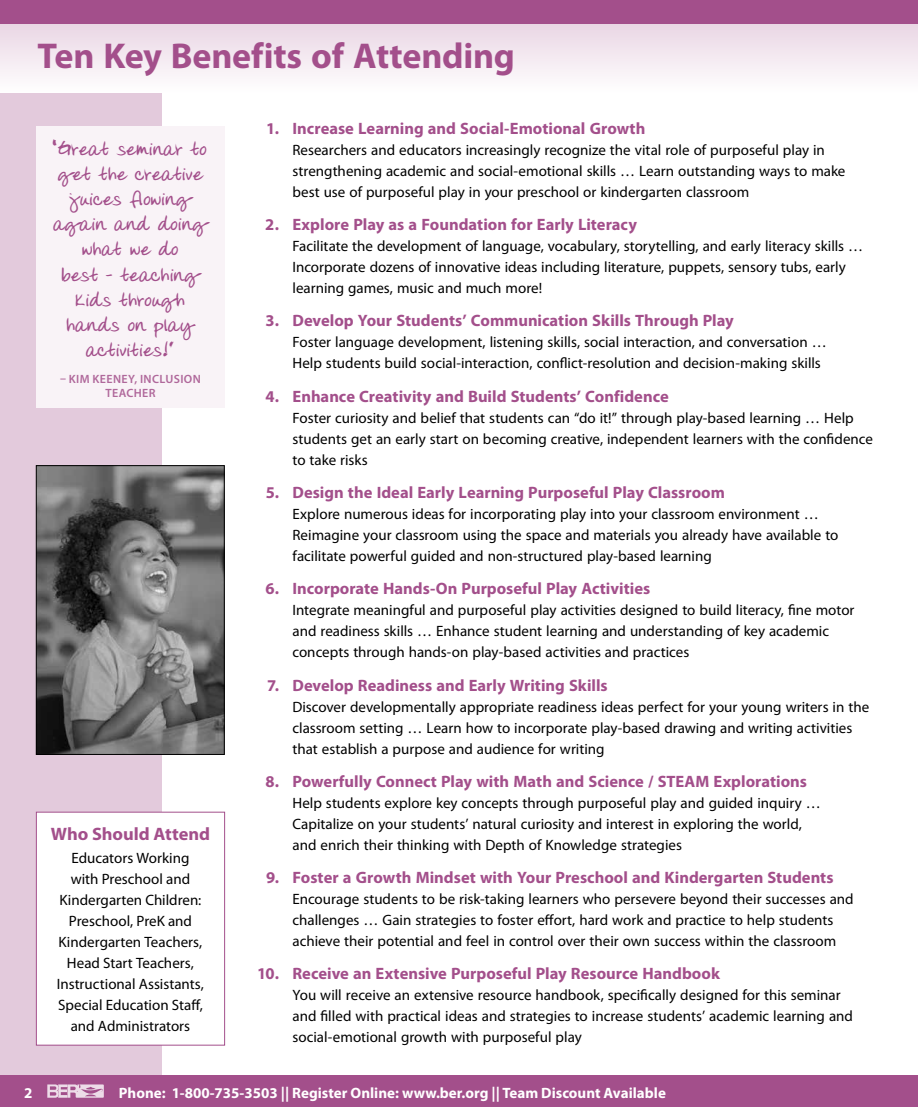
<style>
.page{position:relative;width:918px;height:1107px;background:#fff}
.page>*{position:absolute;margin:0;border:0;box-sizing:border-box;transform-origin:0 0}
.t1{font:700 36px "Myriad Pro";letter-spacing:-.005em;color:#a34f8b}
.t2{font:700 21px/25.2px "Donnys Hand";letter-spacing:.005em;color:#a34f8b;text-align:center}
.t3{font:700 18px "Myriad Pro";letter-spacing:-.005em;color:#a34f8b}
.t4{font:700 16.5px "Myriad Pro";color:#a34f8b}
.t5{font:15px/21px "Myriad Pro";color:#000}
.t6{font:700 15px "Myriad Pro";color:#fff}
.t7{font:600 12px/14.4px "Myriad Pro";letter-spacing:.035em;color:#b0689b;text-align:center}
</style>
<div class="page">
<div style="left:0;top:0;width:162px;height:1107px;background:#e3cadc"></div>
<div style="left:0;top:1076px;width:918px;height:31px;background:#a34f8b"></div>
<svg style="left:47px;top:1084px;width:57px;height:14px"></svg>
<svg style="left:0;top:24px;width:918px;height:68px"></svg>
<div style="left:0;top:0;width:918px;height:24px;background:#a34f8b"></div>
<div style="left:36px;top:812px;width:189px;height:233px;background:#fff"></div>
<div style="left:36px;top:812px;width:189px;height:234px;border:1px solid #a34f8b"></div>
<div style="left:36px;top:126px;width:189px;height:282px;background:#f9f3f7"></div>
<img style="left:38px;top:467px;width:185px;height:286px">
<div style="left:36px;top:465px;width:189px;height:290px;border:1px solid #000"></div>
<h1 class="t1" style="left:38px;top:32px;width:479px">Ten Key Benefits of Attending</h1>
<h2 class="t2" style="left:53px;top:137px;width:156px">“Great seminar to get the creative juices flowing again and doing what we do<br>best – teaching kids through hands on play activities!”</h2>
<p class="t7" style="left:60px;top:371px;width:142px">– KIM KEENEY, INCLUSION<br>TEACHER</p>
<p class="t3" style="left:51px;top:822px;width:161px">Who Should Attend</p>
<p class="t5" style="left:57px;top:847px;width:149px;text-align:center">Educators Working with Preschool and<br>Kindergarten Children:<br>Preschool, PreK and<br>Kindergarten Teachers,<br>Head Start Teachers,<br>Instructional Assistants,<br>Special Education Staff, and Administrators</p>
<p class="t4" style="left:266px;top:117px;width:381px">1. Increase Learning and Social-Emotional Growth</p>
<p class="t5" style="left:292px;top:139px;width:554px">Researchers and educators increasingly recognize the vital role of purposeful play in strengthening academic and social-emotional skills … Learn outstanding ways to make best use of purposeful play in your preschool or kindergarten classroom</p>
<p class="t4" style="left:265px;top:214px;width:373px">2. Explore Play as a Foundation for Early Literacy</p>
<p class="t5" style="left:292px;top:235px;width:572px">Facilitate the development of language, vocabulary, storytelling, and early literacy skills …<br>Incorporate dozens of innovative ideas including literature, puppets, sensory tubs, early learning games, music and much more!</p>
<p class="t4" style="left:266px;top:310px;width:470px">3. Develop Your Students’ Communication Skills Through Play</p>
<p class="t5" style="left:292px;top:332px;width:536px">Foster language development, listening skills, social interaction, and conversation …<br>Help students build social-interaction, conflict-resolution and decision-making skills</p>
<p class="t4" style="left:265px;top:385px;width:405px">4. Enhance Creativity and Build Students’ Confidence</p>
<p class="t5" style="left:292px;top:407px;width:582px">Foster curiosity and belief that students can “do it!” through play-based learning … Help students get an early start on becoming creative, independent learners with the confidence to take risks</p>
<p class="t4" style="left:266px;top:482px;width:461px">5. Design the Ideal Early Learning Purposeful Play Classroom</p>
<p class="t5" style="left:292px;top:503px;width:547px">Explore numerous ideas for incorporating play into your classroom environment …<br>Reimagine your classroom using the space and materials you already have available to facilitate powerful guided and non-structured play-based learning</p>
<p class="t4" style="left:265px;top:578px;width:386px">6. Incorporate Hands-On Purposeful Play Activities</p>
<p class="t5" style="left:292px;top:600px;width:564px">Integrate meaningful and purposeful play activities designed to build literacy, fine motor and readiness skills … Enhance student learning and understanding of key academic concepts through hands-on play-based activities and practices</p>
<p class="t4" style="left:267px;top:674px;width:342px">7. Develop Readiness and Early Writing Skills</p>
<p class="t5" style="left:292px;top:696px;width:578px">Discover developmentally appropriate readiness ideas perfect for your young writers in the classroom setting … Learn how to incorporate play-based drawing and writing activities that establish a purpose and audience for writing</p>
<p class="t4" style="left:265px;top:771px;width:543px">8. Powerfully Connect Play with Math and Science / STEAM Explorations</p>
<p class="t5" style="left:292px;top:792px;width:530px">Help students explore key concepts through purposeful play and guided inquiry …<br>Capitalize on your students’ natural curiosity and interest in exploring the world, and enrich their thinking with Depth of Knowledge strategies</p>
<p class="t4" style="left:266px;top:867px;width:569px">9. Foster a Growth Mindset with Your Preschool and Kindergarten Students</p>
<p class="t5" style="left:292px;top:888px;width:563px">Encourage students to be risk-taking learners who persevere beyond their successes and challenges … Gain strategies to foster effort, hard work and practice to help students achieve their potential and feel in control over their own success within the classroom</p>
<p class="t4" style="left:257px;top:963px;width:464px">10. Receive an Extensive Purposeful Play Resource Handbook</p>
<p class="t5" style="left:292px;top:985px;width:562px">You will receive an extensive resource handbook, specifically designed for this seminar and filled with practical ideas and strategies to increase students’ academic learning and social-emotional growth with purposeful play</p>
<p class="t6" style="left:24px;top:1083px;width:10px">2</p>
<p class="t6" style="left:119px;top:1083px;width:549px">Phone: 1-800-735-3503 || Register Online: www.ber.org || Team Discount Available</p>
</div>
